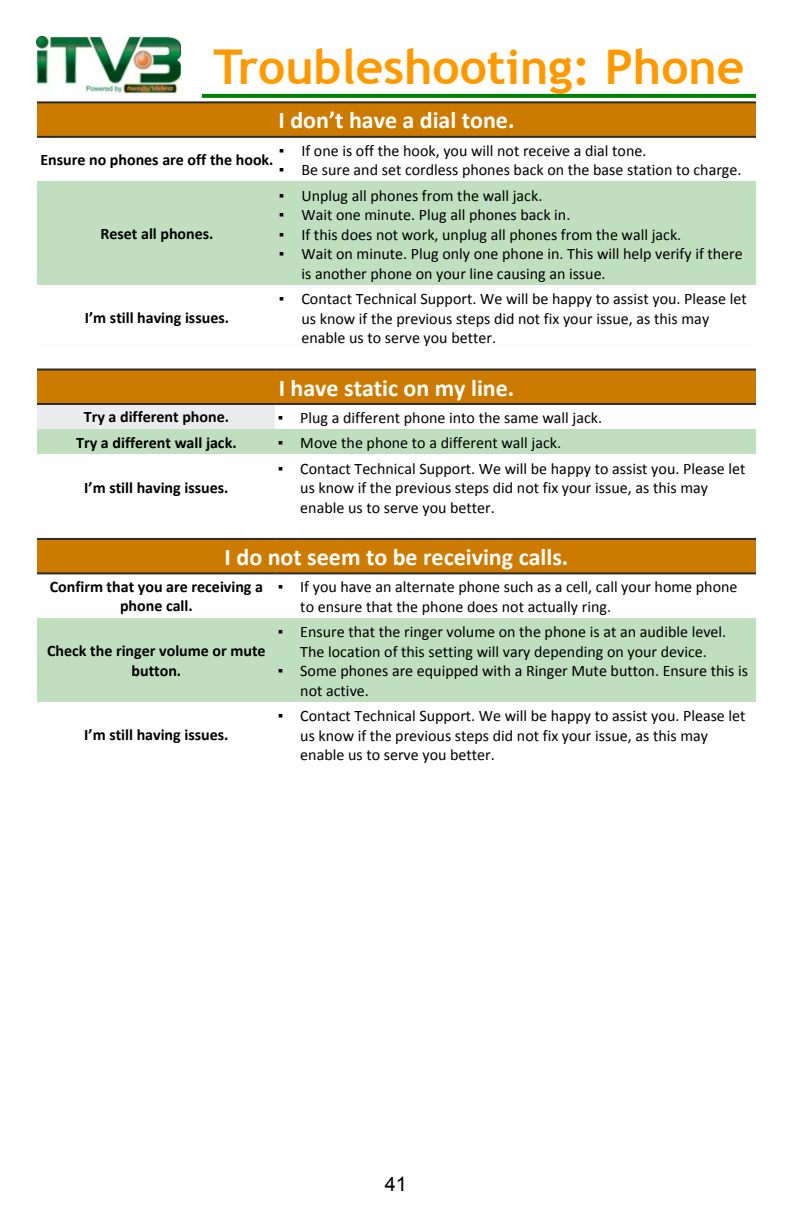
<style>
.page{position:relative;width:792px;height:1224px;background:#fff}
.page>*{position:absolute;margin:0;border:0;box-sizing:border-box;transform-origin:0 0}
.t1{font:700 48px "Trebuchet MS";color:#f90}
.t2{font:700 24px "Calibri";color:#fefefe}
.t3{font:20px "Arial";color:#000}
.t4{font:16px/19.6px "Calibri";color:#000}
.t5{font:700 16px/19.6px "Calibri";color:#000;text-align:center}
.s1{font-family:"Times New Roman"}
</style>
<div class="page">
<div style="left:37px;top:102px;width:719px;height:35px;background:#cc7b00"></div>
<div style="left:37px;top:182px;width:240px;height:103px;background:#bfdfbf"></div>
<div style="left:277px;top:182px;width:479px;height:103px;background:#bfdfbf"></div>
<hr style="left:37px;top:101px;width:240px;height:2px;background:#2b2b2a">
<hr style="left:277px;top:101px;width:479px;height:2px;background:#2b2b2a">
<hr style="left:37px;top:136px;width:240px;height:2px;background:#2b2b2a">
<hr style="left:277px;top:136px;width:479px;height:2px;background:#2b2b2a">
<div style="left:37px;top:370px;width:719px;height:34px;background:#cc7b00"></div>
<div style="left:37px;top:404px;width:239px;height:25px;background:#eaecee"></div>
<div style="left:37px;top:429px;width:239px;height:26px;background:#bfdfbf"></div>
<div style="left:276px;top:429px;width:480px;height:26px;background:#bfdfbf"></div>
<hr style="left:37px;top:369px;width:239px;height:2px;background:#2b2b2a">
<hr style="left:276px;top:369px;width:480px;height:2px;background:#2b2b2a">
<hr style="left:37px;top:403px;width:239px;height:2px;background:#2b2b2a">
<hr style="left:276px;top:403px;width:480px;height:2px;background:#2b2b2a">
<div style="left:37px;top:539px;width:719px;height:34px;background:#cc7b00"></div>
<div style="left:37px;top:618px;width:239px;height:84px;background:#bfdfbf"></div>
<div style="left:276px;top:618px;width:480px;height:84px;background:#bfdfbf"></div>
<hr style="left:37px;top:538px;width:239px;height:2px;background:#2b2b2a">
<hr style="left:276px;top:538px;width:480px;height:2px;background:#2b2b2a">
<hr style="left:37px;top:572px;width:239px;height:2px;background:#2b2b2a">
<hr style="left:276px;top:572px;width:480px;height:2px;background:#2b2b2a">
<img style="left:36px;top:36px;width:145px;height:59px">
<svg style="left:202px;top:94px;width:554px;height:4px;background:#068306"></svg>
<h1 class="t1" style="left:213px;top:49px;width:533px">Troubleshooting: Phone</h1>
<h2 class="t2" style="left:279px;top:110px;width:237px">I don’t have a dial tone.</h2>
<p class="t4" style="left:279px;top:142px;width:369px"><span class="s1">▪</span> If one is off the hook, you will not receive a dial tone.</p>
<p class="t4" style="left:279px;top:162px;width:464px"><span class="s1">▪</span> Be sure and set cordless phones back on the base station to charge.</p>
<p class="t5" style="left:40px;top:151px;width:235px">Ensure no phones are off the hook.</p>
<p class="t5" style="left:100px;top:225px;width:115px">Reset all phones.</p>
<p class="t5" style="left:85px;top:309px;width:146px">I’m still having issues.</p>
<p class="t4" style="left:279px;top:187px;width:265px"><span class="s1">▪</span> Unplug all phones from the wall jack.</p>
<p class="t4" style="left:279px;top:206px;width:293px"><span class="s1">▪</span> Wait one minute. Plug all phones back in.</p>
<p class="t4" style="left:279px;top:226px;width:404px"><span class="s1">▪</span> If this does not work, unplug all phones from the wall jack.</p>
<p class="t4" style="left:301px;top:245px;width:443px;text-indent:-22px"><span class="s1">▪</span> Wait on minute. Plug only one phone in. This will help verify if there is another phone on your line causing an issue.</p>
<p class="t4" style="left:301px;top:290px;width:447px;text-indent:-22px"><span class="s1">▪</span> Contact Technical Support. We will be happy to assist you. Please let us know if the previous steps did not fix your issue, as this may enable us to serve you better.</p>
<h2 class="t2" style="left:279px;top:378px;width:237px">I have static on my line.</h2>
<p class="t5" style="left:84px;top:409px;width:147px">Try a different phone.</p>
<p class="t4" style="left:278px;top:409px;width:326px"><span class="s1">▪</span> Plug a different phone into the same wall jack.</p>
<p class="t5" style="left:76px;top:434px;width:162px">Try a different wall jack.</p>
<p class="t4" style="left:278px;top:434px;width:285px"><span class="s1">▪</span> Move the phone to a different wall jack.</p>
<p class="t5" style="left:84px;top:479px;width:146px">I’m still having issues.</p>
<p class="t4" style="left:300px;top:460px;width:447px;text-indent:-22px"><span class="s1">▪</span> Contact Technical Support. We will be happy to assist you. Please let us know if the previous steps did not fix your issue, as this may enable us to serve you better.</p>
<h2 class="t2" style="left:225px;top:547px;width:345px">I do not seem to be receiving calls.</h2>
<p class="t5" style="left:50px;top:578px;width:215px">Confirm that you are receiving a phone call.</p>
<p class="t4" style="left:300px;top:579px;width:439px;text-indent:-22px"><span class="s1">▪</span> If you have an alternate phone such as a cell, call your home phone to ensure that the phone does not actually ring.</p>
<p class="t5" style="left:47px;top:642px;width:220px">Check the ringer volume or mute button.</p>
<p class="t4" style="left:278px;top:623px;width:450px;text-align:center"><span class="s1">▪</span> Ensure that the ringer volume on the phone is at an audible level.<br>The location of this setting will vary depending on your device.</p>
<p class="t4" style="left:300px;top:662px;width:449px;text-indent:-22px"><span class="s1">▪</span> Some phones are equipped with a Ringer Mute button. Ensure this is not active.</p>
<p class="t5" style="left:84px;top:726px;width:146px">I’m still having issues.</p>
<p class="t4" style="left:300px;top:707px;width:447px;text-indent:-22px"><span class="s1">▪</span> Contact Technical Support. We will be happy to assist you. Please let us know if the previous steps did not fix your issue, as this may enable us to serve you better.</p>
<p class="t3" style="left:385px;top:1176px;width:24px">41</p>
</div>
